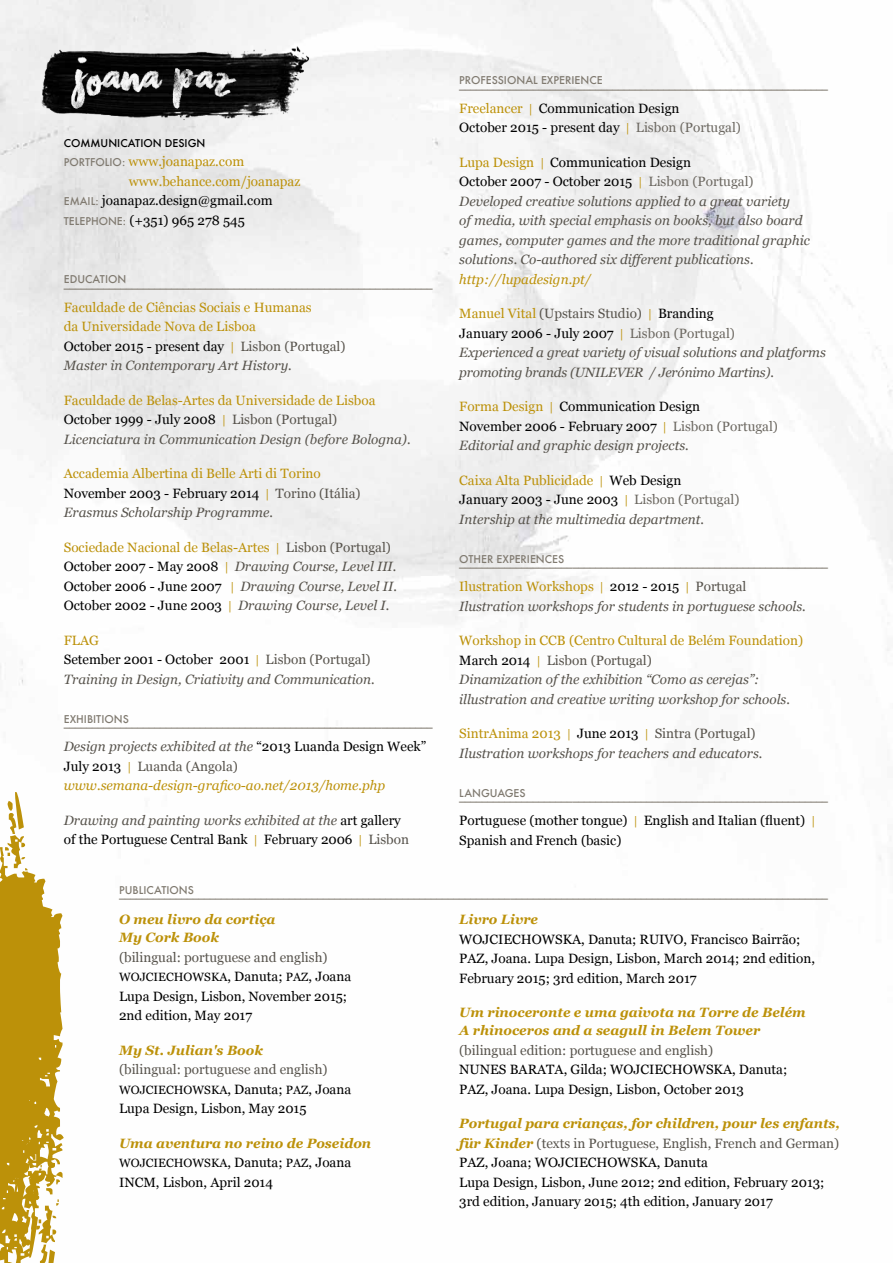
<style>
.page{position:relative;width:893px;height:1263px;background:#fff}
.page>*{position:absolute;margin:0;border:0;box-sizing:border-box;transform-origin:0 0}
.t1{font:italic 13.5px/19.5px "Georgia";color:#57534c}
.t2{font:13.5px/19.5px "Georgia";color:#000}
.t3{font:13.5px/19.5px "Georgia";color:#bc9109}
.t4{font:italic 700 13.5px/18px "Georgia";color:#bc9109}
.t5{font:italic 13.5px/19.5px "Georgia";color:#bc9109}
.t6{font:13.5px "Georgia";color:#57534c}
.t7{font:12px "Georgia";color:#000}
.t8{font:500 10.5px "Futura";color:#807a70}
.t9{font:500 10.5px "Futura";color:#000}
.s1{font-family:"Futura";font-weight:500;font-size:10.5px;color:#807a70}
.s2{color:#000}
.s3{font-size:12px}
.s4{color:#57534c}
.s5{font-style:italic;color:#57534c}
.s6{font-style:normal;color:#bc9109}
.s7{font-style:normal;color:#000}
.s8{font-style:normal;font-size:12px;color:#bc9109}
.s9{font-style:normal}
.s10{font-style:normal;font-size:12px}
.s11{font-style:normal;color:#57534c}
.s12{font-size:12px;color:#bc9109}
.s13{color:#bc9109}
.s14{color:#6c6861}
.s15{font-style:normal;color:#6c6861}
.s16{font-size:13.5px}
.s17{font-weight:700;font-style:italic;color:#bc9109}
</style>
<div class="page">
<img style="left:0;top:0;width:893px;height:968px">
<svg style="left:0;top:792px;width:64px;height:471px"></svg>
<img style="left:36px;top:24px;width:319px;height:117px">
<p class="t9" style="left:64px;top:136px;width:143px">COMMUNICATION DESIGN</p>
<p class="t3" style="left:64px;top:152px;width:182px"><span class="s1">PORTFOLIO:</span> www.joanapaz.com</p>
<p class="t3" style="left:129px;top:171px;width:173px">www.behance.com/joanapaz</p>
<p class="t2" style="left:64px;top:191px;width:210px"><span class="s1">EMAIL:</span> joanapaz.design@gmail.com</p>
<p class="t2" style="left:64px;top:210px;width:183px"><span class="s1">TELEPHONE:</span> (+351) 965 278 545</p>
<p class="t8" style="left:64px;top:272px;width:64px">EDUCATION</p>
<p class="t8" style="left:64px;top:277px;width:370px">_________________________________________________________________</p>
<p class="t3" style="left:64px;top:297px;width:283px">Faculdade de Ciências Sociais e Humanas<br>da Universidade Nova de Lisboa<br><span class="s2">October 2015 - present day</span> <span class="s3">|</span> <span class="s4">Lisbon (Portugal)<br></span><span class="s5">Master in Contemporary Art History.</span></p>
<p class="t1" style="left:64px;top:390px;width:348px"><span class="s6">Faculdade de Belas-Artes da Universidade de Lisboa<br></span><span class="s7">October 1999 - July 2008</span> <span class="s8">|</span> <span class="s9">Lisbon (Portugal)<br></span>Licenciatura in Communication Design (before Bologna).</p>
<p class="t3" style="left:64px;top:464px;width:298px">Accademia Albertina di Belle Arti di Torino<br><span class="s2">November 2003 - February 2014</span> <span class="s3">|</span> <span class="s4">Torino (Itália)<br></span><span class="s5">Erasmus Scholarship Programme.</span></p>
<p class="t1" style="left:64px;top:537px;width:335px"><span class="s6">Sociedade Nacional de Belas-Artes</span> <span class="s8">|</span> <span class="s9">Lisbon (Portugal)<br></span><span class="s7">October 2007 - May 2008</span> <span class="s8">|</span> Drawing Course, Level III.<br><span class="s7">October 2006 - June 2007</span> <span class="s8">|</span> Drawing Course, Level II.<br><span class="s7">October 2002 - June 2003</span> <span class="s8">|</span> Drawing Course, Level I.</p>
<p class="t1" style="left:64px;top:630px;width:313px"><span class="s6">FLAG<br></span><span class="s7">Setember 2001 - October 2001</span> <span class="s8">|</span> <span class="s9">Lisbon (Portugal)<br></span>Training in Design, Criativity and Communication.</p>
<p class="t8" style="left:64px;top:712px;width:67px">EXHIBITIONS</p>
<p class="t8" style="left:64px;top:716px;width:370px">_________________________________________________________________</p>
<p class="t5" style="left:64px;top:737px;width:364px"><span class="s4">Design projects exhibited at the</span> <span class="s7">“2013 Luanda Design Week”<br>July 2013</span> <span class="s10">|</span> <span class="s11">Luanda (Angola) </span>www.semana-design-grafico-ao.net/2013/home.php</p>
<p class="t2" style="left:64px;top:810px;width:347px"><span class="s5">Drawing and painting works exhibited at the</span> art gallery of the Portuguese Central Bank <span class="s12">|</span> February 2006 <span class="s12">|</span> <span class="s4">Lisbon</span></p>
<p class="t8" style="left:459px;top:73px;width:145px">PROFESSIONAL EXPERIENCE</p>
<p class="t8" style="left:459px;top:78px;width:370px">_________________________________________________________________</p>
<p class="t2" style="left:459px;top:98px;width:283px"><span class="s13">Freelancer</span> <span class="s12">|</span> Communication Design<br>October 2015 - present day <span class="s12">|</span> <span class="s14">Lisbon (Portugal)</span></p>
<p class="t1" style="left:459px;top:152px;width:352px"><span class="s6">Lupa Design</span> <span class="s8">|</span> <span class="s7">Communication Design<br>October 2007 - October 2015</span> <span class="s8">|</span> <span class="s15">Lisbon (Portugal)<br></span>Developed creative solutions applied to a great variety<br>of media, with special emphasis on books, but also board games, computer games and the more traditional graphic solutions. Co-authored six different publications.</p>
<p class="t5" style="left:459px;top:269px;width:133px">http://lupadesign.pt/</p>
<p class="t1" style="left:459px;top:304px;width:368px"><span class="s6">Manuel Vital</span> <span class="s9">(Upstairs Studio)</span> <span class="s8">|</span> <span class="s7">Branding<br>January 2006 - July 2007</span> <span class="s8">|</span> <span class="s15">Lisbon (Portugal)<br></span>Experienced a great variety of visual solutions and platforms promoting brands (UNILEVER / Jerónimo Martins).</p>
<p class="t2" style="left:459px;top:397px;width:320px"><span class="s13">Forma Design</span> <span class="s12">|</span> Communication Design<br>November 2006 - February 2007 <span class="s12">|</span> <span class="s14">Lisbon (Portugal)<br></span><span class="s5">Editorial and graphic design projects.</span></p>
<p class="t1" style="left:459px;top:470px;width:282px"><span class="s6">Caixa Alta Publicidade</span> <span class="s8">|</span> <span class="s7">Web Design<br>January 2003 - June 2003</span> <span class="s8">|</span> <span class="s15">Lisbon (Portugal)<br></span>Intership at the multimedia department.</p>
<p class="t8" style="left:459px;top:552px;width:107px">OTHER EXPERIENCES</p>
<p class="t8" style="left:459px;top:556px;width:370px">_________________________________________________________________</p>
<p class="t1" style="left:459px;top:577px;width:348px"><span class="s6">Ilustration Workshops</span> <span class="s8">|</span> <span class="s7">2012 - 2015</span> <span class="s8">|</span> <span class="s9">Portugal<br></span>Ilustration workshops for students in portuguese schools.</p>
<p class="t1" style="left:459px;top:631px;width:345px"><span class="s6">Workshop in CCB (Centro Cultural de Belém Foundation)<br></span><span class="s7">March 2014</span> <span class="s8">|</span> <span class="s9">Lisbon (Portugal)<br></span>Dinamization of the exhibition “Como as cerejas”: illustration and creative writing workshop for schools.</p>
<p class="t1" style="left:459px;top:724px;width:305px"><span class="s6">SintrAnima 2013</span> <span class="s8">|</span> <span class="s7">June 2013</span> <span class="s8">|</span> <span class="s9">Sintra (Portugal)<br></span>Ilustration workshops for teachers and educators.</p>
<p class="t8" style="left:459px;top:786px;width:68px">LANGUAGES</p>
<p class="t8" style="left:459px;top:790px;width:370px">_________________________________________________________________</p>
<p class="t2" style="left:459px;top:811px;width:358px">Portuguese (mother tongue) <span class="s12">|</span> English and Italian (fluent) <span class="s12">|<br></span>Spanish and French (basic)</p>
<p class="t8" style="left:119px;top:883px;width:76px">PUBLICATIONS</p>
<p class="t8" style="left:119px;top:887px;width:711px">_____________________________________________________________________________________________________________________________</p>
<p class="t4" style="left:119px;top:910px;width:158px">O meu livro da cortiça<br>My Cork Book</p>
<p class="t6" style="left:119px;top:949px;width:210px">(bilingual: portuguese and english)</p>
<p class="t7" style="left:119px;top:970px;width:234px">WOJCIECHOWSKA<span class="s16">, Danuta;</span> PAZ<span class="s16">, Joana</span></p>
<p class="t2" style="left:119px;top:986px;width:230px">Lupa Design, Lisbon, November 2015;<br>2nd edition, May 2017</p>
<p class="t4" style="left:119px;top:1041px;width:146px">My St. Julian's Book</p>
<p class="t6" style="left:119px;top:1062px;width:210px">(bilingual: portuguese and english)</p>
<p class="t7" style="left:119px;top:1083px;width:234px">WOJCIECHOWSKA<span class="s16">, Danuta;</span> PAZ<span class="s16">, Joana</span></p>
<p class="t2" style="left:119px;top:1099px;width:189px">Lupa Design, Lisbon, May 2015</p>
<p class="t4" style="left:119px;top:1134px;width:254px">Uma aventura no reino de Poseidon</p>
<p class="t7" style="left:119px;top:1156px;width:234px">WOJCIECHOWSKA<span class="s16">, Danuta;</span> PAZ<span class="s16">, Joana</span></p>
<p class="t2" style="left:119px;top:1172px;width:155px">INCM, Lisbon, April 2014</p>
<p class="t4" style="left:459px;top:910px;width:80px">Livro Livre</p>
<p class="t2" style="left:459px;top:929px;width:357px">WOJCIECHOWSKA, Danuta; RUIVO, Francisco Bairrão;<br>PAZ, Joana. Lupa Design, Lisbon, March 2014; 2nd edition,<br>February 2015; 3rd edition, March 2017</p>
<p class="t4" style="left:459px;top:1003px;width:348px">Um rinoceronte e uma gaivota na Torre de Belém<br>A rhinoceros and a seagull in Belem Tower</p>
<p class="t6" style="left:459px;top:1042px;width:255px">(bilingual edition: portuguese and english)</p>
<p class="t2" style="left:459px;top:1060px;width:330px">NUNES BARATA, Gilda; WOJCIECHOWSKA, Danuta;<br>PAZ, Joana. Lupa Design, Lisbon, October 2013</p>
<p class="t2" style="left:459px;top:1114px;width:382px"><span class="s17">Portugal para crianças, for children, pour les enfants, für Kinder</span> <span class="s4">(texts in Portuguese, English, French and German)<br></span>PAZ, Joana; WOJCIECHOWSKA, Danuta<br>Lupa Design, Lisbon, June 2012; 2nd edition, February 2013; 3rd edition, January 2015; 4th edition, January 2017</p>
</div>
